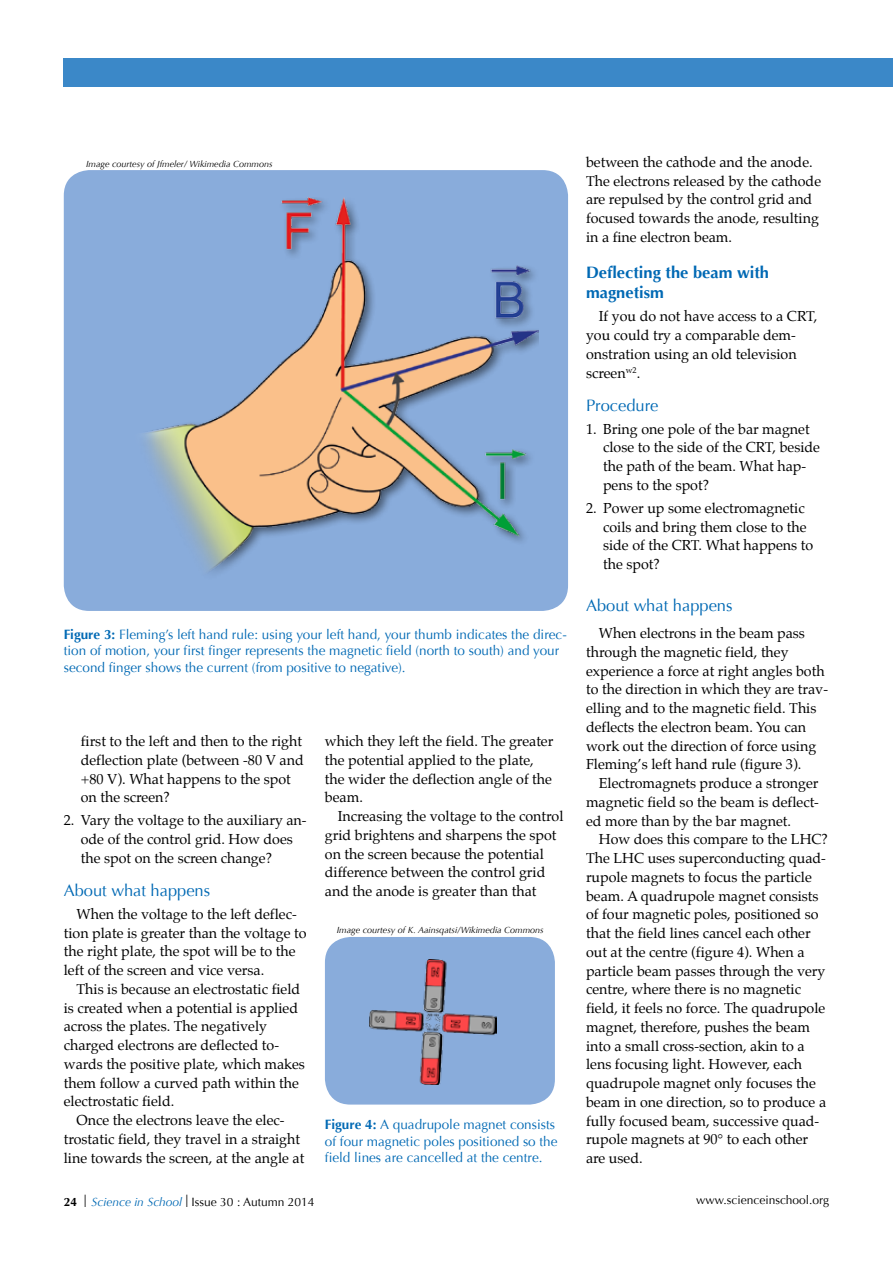
<style>
.page{position:relative;width:893px;height:1263px;background:#fff}
.page>*{position:absolute;margin:0;border:0;box-sizing:border-box;transform-origin:0 0}
.t1{font:16.5px "Optima";color:#0069b4}
.t2{font:700 16.5px/20.2px "Optima";color:#0069b4}
.t3{font:14.25px/18.8px "Palatino";color:#000}
.t4{font:13.5px/16.5px "Optima";color:#0069b4}
.t5{font:12px "Optima";color:#000}
.t6{font:italic 9px "Optima";color:#000}
.s1{font-weight:700}
.s2{font-family:"Helvetica Neue LT Pro";font-weight:100;font-size:17.25px}
.s3{font-style:italic;color:#0069b4}
</style>
<div class="page">
<div style="left:64px;top:58px;width:829px;height:28px;background:#3b88c8"></div>
<div style="left:64px;top:170px;width:504px;height:441px;background:#89acdb;border-radius:26px"></div>
<div style="left:325px;top:937px;width:230px;height:167px;background:#89acdb;border-radius:26px"></div>
<img style="left:145px;top:198px;width:393px;height:375px">
<img style="left:370px;top:959px;width:126px;height:125px">
<p class="t6" style="left:86px;top:158px;width:188px">Image courtesy of Jfmeler/ Wikimedia Commons</p>
<p class="t4" style="left:64px;top:626px;width:504px"><span class="s1">Figure 3:</span> Fleming’s left hand rule: using your left hand, your thumb indicates the direc&shy;tion of motion, your first finger represents the magnetic field (north to south) and your second finger shows the current (from positive to negative).</p>
<p class="t3" style="left:81px;top:732px;width:224px">first to the left and then to the right deflection plate (between -80 V and +80 V). What happens to the spot on the screen?</p>
<p class="t3" style="left:81px;top:811px;width:227px;text-indent:-17px">2. Vary the voltage to the auxiliary an&shy;ode of the control grid. How does the spot on the screen change?</p>
<p class="t1" style="left:64px;top:880px;width:148px">About what happens</p>
<p class="t3" style="left:64px;top:904px;width:244px;text-indent:13px">When the voltage to the left deflec&shy;tion plate is greater than the voltage to the right plate, the spot will be to the left of the screen and vice versa.</p>
<p class="t3" style="left:64px;top:979px;width:243px;text-indent:13px">This is because an electrostatic field is created when a potential is applied across the plates. The negatively charged electrons are deflected to&shy;wards the positive plate, which makes them follow a curved path within the electrostatic field.</p>
<p class="t3" style="left:64px;top:1111px;width:242px;text-align:center">Once the electrons leave the elec&shy;trostatic field, they travel in a straight line towards the screen, at the angle at</p>
<p class="t3" style="left:325px;top:732px;width:230px">which they left the field. The greater the potential applied to the plate, the wider the deflection angle of the beam.</p>
<p class="t3" style="left:325px;top:807px;width:240px;text-indent:13px">Increasing the voltage to the control grid brightens and sharpens the spot on the screen because the potential difference between the control grid and the anode is greater than that</p>
<p class="t6" style="left:337px;top:924px;width:209px">Image courtesy of K. Aainsqatsi/Wikimedia Commons</p>
<p class="t4" style="left:325px;top:1116px;width:234px"><span class="s1">Figure 4:</span> A quadrupole magnet consists of four magnetic poles positioned so the field lines are cancelled at the centre.</p>
<p class="t3" style="left:586px;top:153px;width:237px">between the cathode and the anode.<br>The electrons released by the cathode are repulsed by the control grid and focused towards the anode, resulting in a fine electron beam.</p>
<p class="t2" style="left:586px;top:263px;width:185px">Deflecting the beam with magnetism</p>
<p class="t3" style="left:586px;top:307px;width:233px;text-indent:13px">If you do not have access to a CRT, you could try a comparable dem&shy;onstration using an old television screen<sup>w2</sup>.</p>
<p class="t1" style="left:586px;top:395px;width:74px">Procedure</p>
<p class="t3" style="left:603px;top:419px;width:219px;text-indent:-17px">1. Bring one pole of the bar magnet close to the side of the CRT, beside the path of the beam. What hap&shy;pens to the spot?</p>
<p class="t3" style="left:603px;top:499px;width:212px;text-indent:-17px">2. Power up some electromagnetic coils and bring them close to the side of the CRT. What happens to the spot?</p>
<p class="t1" style="left:586px;top:596px;width:148px">About what happens</p>
<p class="t3" style="left:586px;top:624px;width:243px;text-indent:13px">When electrons in the beam pass through the magnetic field, they experience a force at right angles both to the direction in which they are trav&shy;elling and to the magnetic field. This deflects the electron beam. You can work out the direction of force using Fleming’s left hand rule (figure 3).</p>
<p class="t3" style="left:586px;top:774px;width:234px;text-align:justify;text-indent:13px">Electromagnets produce a stronger magnetic field so the beam is deflect&shy;ed more than by the bar magnet.</p>
<p class="t3" style="left:586px;top:830px;width:243px;text-indent:13px">How does this compare to the LHC?<br>The LHC uses superconducting quad&shy;rupole magnets to focus the particle beam. A quadrupole magnet consists of four magnetic poles, positioned so that the field lines cancel each other out at the centre (figure 4). When a particle beam passes through the very centre, where there is no magnetic field, it feels no force. The quadrupole magnet, therefore, pushes the beam into a small cross-section, akin to a lens focusing light. However, each quadrupole magnet only focuses the beam in one direction, so to produce a fully focused beam, successive quad&shy;rupole magnets at 90° to each other are used.</p>
<p class="t5" style="left:64px;top:1194px;width:252px"><span class="s1">24</span> <span class="s2">I</span> <span class="s3">Science in School</span> <span class="s2">I</span> Issue 30 : Autumn 2014</p>
<p class="t5" style="left:696px;top:1192px;width:134px">www.scienceinschool.org</p>
</div>
